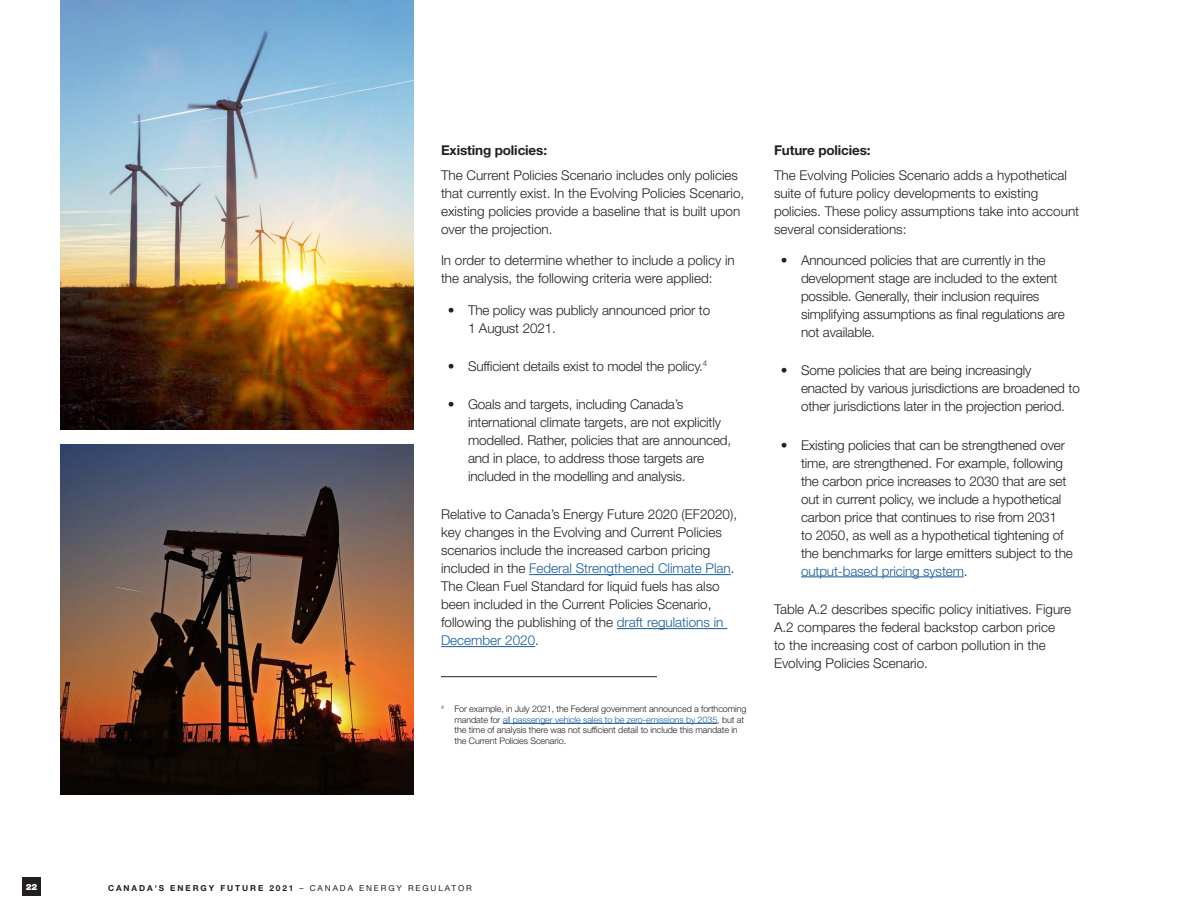
<style>
.page{position:relative;width:1188px;height:918px;background:#fff}
.page>*{position:absolute;margin:0;border:0;box-sizing:border-box;transform-origin:0 0}
.Body_Indent_01{font:300 13.5px/18px "Helvetica Neue LT Std";letter-spacing:-.01em;color:#231f20}
.Body_2020{font:300 13.5px/18px "Helvetica Neue LT Std";color:#231f20}
.Body_Indent_01-2{font:700 13.5px "Helvetica Neue LT Std";letter-spacing:-.01em;color:#231f20}
.FOOTNOTE_01{font:300 9px/10.8px "Helvetica Neue LT Std";letter-spacing:-.01em;color:#231f20}
.t1{font:900 8.7px "Helvetica Neue LT Std";color:#fff}
.t2{font:700 8.25px "Helvetica Neue LT Std";letter-spacing:.23em;color:#231f20}
.s1{color:#175d9e}
.s2{font-weight:400}
</style>
<div class="page">
<div style="left:22px;top:878px;width:18px;height:18px;background:#231f20"></div>
<hr style="left:529px;top:574px;width:202px;height:1px;background:#175d9e">
<hr style="left:617px;top:628px;width:110px;height:1px;background:#175d9e">
<hr style="left:441px;top:646px;width:94px;height:1px;background:#175d9e">
<hr style="left:801px;top:577px;width:163px;height:1px;background:#175d9e">
<hr style="left:503px;top:723px;width:214px;height:1px;background:#175d9e">
<hr style="left:441px;top:676px;width:216px;height:1px;background:#231f20">
<img style="left:61px;top:445px;width:353px;height:350px">
<img style="left:61px;top:0;width:353px;height:430px">
<p class="Body_Indent_01-2" style="left:441px;top:142px;width:108px">Existing policies:</p>
<p class="Body_2020" style="left:441px;top:165px;width:305px">The Current Policies Scenario includes only policies that currently exist. In the Evolving Policies Scenario, existing policies provide a baseline that is built upon over the projection.</p>
<p class="Body_2020" style="left:441px;top:251px;width:295px">In order to determine whether to include a policy in the analysis, the following criteria were applied:</p>
<p class="Body_Indent_01" style="left:468px;top:300px;width:244px;text-indent:-20px">• The policy was publicly announced prior to<br>1 August 2021.</p>
<p class="Body_Indent_01" style="left:448px;top:357px;width:261px">• Sufficient details exist to model the policy.<sup>4</sup></p>
<p class="Body_Indent_01" style="left:468px;top:395px;width:265px;text-indent:-20px">• Goals and targets, including Canada’s international climate targets, are not explicitly modelled. Rather, policies that are announced, and in place, to address those targets are included in the modelling and analysis.</p>
<p class="Body_2020" style="left:441px;top:505px;width:298px">Relative to Canada’s Energy Future 2020 (EF2020), key changes in the Evolving and Current Policies scenarios include the increased carbon pricing included in the <span class="s1">Federal Strengthened Climate Plan</span>.<br>The Clean Fuel Standard for liquid fuels has also been included in the Current Policies Scenario, following the publishing of the <span class="s1">draft regulations in December 2020</span>.</p>
<p class="FOOTNOTE_01" style="left:454px;top:703px;width:294px;text-indent:-14px"><sup>4</sup> For example, in July 2021, the Federal government announced a forthcoming mandate for <span class="s1">all passenger vehicle sales to be zero-emissions by 2035</span>, but at the time of analysis there was not sufficient detail to include this mandate in the Current Policies Scenario.</p>
<p class="Body_Indent_01-2" style="left:774px;top:142px;width:98px">Future policies:</p>
<p class="Body_2020" style="left:774px;top:165px;width:307px">The Evolving Policies Scenario adds a hypothetical suite of future policy developments to existing policies. These policy assumptions take into account several considerations:</p>
<p class="Body_Indent_01" style="left:801px;top:251px;width:265px;text-indent:-20px">• Announced policies that are currently in the development stage are included to the extent possible. Generally, their inclusion requires simplifying assumptions as final regulations are not available.</p>
<p class="Body_Indent_01" style="left:801px;top:361px;width:280px;text-indent:-20px">• Some policies that are being increasingly enacted by various jurisdictions are broadened to other jurisdictions later in the projection period.</p>
<p class="Body_Indent_01" style="left:801px;top:435px;width:273px;text-indent:-20px">• Existing policies that can be strengthened over time, are strengthened. For example, following the carbon price increases to 2030 that are set out in current policy, we include a hypothetical carbon price that continues to rise from 2031<br>to 2050, as well as a hypothetical tightening of the benchmarks for large emitters subject to the <span class="s1">output-based pricing system</span>.</p>
<p class="Body_2020" style="left:774px;top:600px;width:299px">Table A.2 describes specific policy initiatives. Figure A.2 compares the federal backstop carbon price<br>to the increasing cost of carbon pollution in the Evolving Policies Scenario.</p>
<p class="t1" style="left:26px;top:881px;width:13px">22</p>
<p class="t2" style="left:108px;top:883px;width:365px">CANADA'S ENERGY FUTURE 2021 <span class="s2">– CANADA ENERGY REGULATOR</span></p>
</div>
